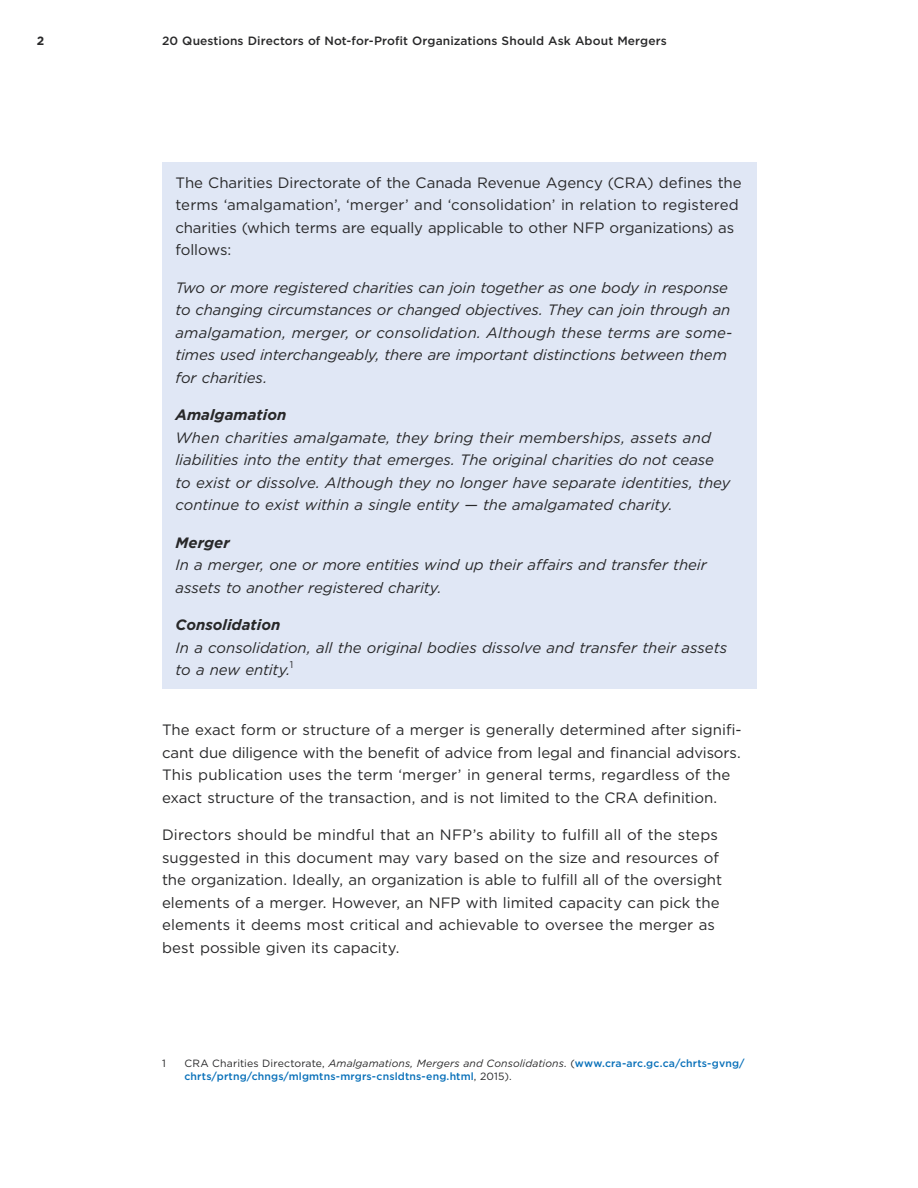
<style>
.page{position:relative;width:918px;height:1188px;background:#fff}
.page>*{position:absolute;margin:0;border:0;box-sizing:border-box;transform-origin:0 0}
.t1{font:15px/22.5px "Gotham";color:#282829}
.t2{font:italic 15px/22.5px "Gotham";letter-spacing:-.005em;color:#282829}
.t3{font:italic 700 15px "Gotham";color:#282829}
.t4{font:500 12px "Gotham";letter-spacing:.01em;color:#282829}
.t5{font:700 12px "Gotham";color:#282829}
.t6{font:500 10.5px/12.6px "Gotham";letter-spacing:.015em;color:#0870b9}
.t7{font:10.5px "Gotham";color:#282829}
.t8{font:9.75px "Gotham";color:#282829}
.s1{font-weight:400;color:#282829}
.s2{font-weight:400;font-style:italic;color:#282829}
</style>
<div class="page">
<div style="left:162px;top:162px;width:594px;height:527px;background:#e0e7f5"></div>
<p class="t5" style="left:37px;top:37px;width:9px">2</p>
<p class="t4" style="left:162px;top:37px;width:506px">20 Questions Directors of Not-for-Profit Organizations Should Ask About Mergers</p>
<p class="t1" style="left:176px;top:172px;width:568px">The Charities Directorate of the Canada Revenue Agency (CRA) defines the terms ‘amalgamation’, ‘merger’ and ‘consolidation’ in relation to registered charities (which terms are equally applicable to other NFP organizations) as follows:</p>
<p class="t2" style="left:176px;top:277px;width:558px">Two or more registered charities can join together as one body in response to changing circumstances or changed objectives. They can join through an amalgamation, merger, or consolidation. Although these terms are some&shy;times used interchangeably, there are important distinctions between them for charities.</p>
<p class="t3" style="left:176px;top:409px;width:112px">Amalgamation</p>
<p class="t2" style="left:176px;top:427px;width:556px">When charities amalgamate, they bring their memberships, assets and liabilities into the entity that emerges. The original charities do not cease to exist or dissolve. Although they no longer have separate identities, they continue to exist within a single entity — the amalgamated charity.</p>
<p class="t3" style="left:176px;top:537px;width:56px">Merger</p>
<p class="t2" style="left:176px;top:555px;width:533px">In a merger, one or more entities wind up their affairs and transfer their assets to another registered charity.</p>
<p class="t3" style="left:176px;top:619px;width:106px">Consolidation</p>
<p class="t2" style="left:176px;top:637px;width:553px">In a consolidation, all the original bodies dissolve and transfer their assets to a new entity.</p>
<p class="t8" style="left:290px;top:660px;width:5px">1</p>
<p class="t1" style="left:162px;top:720px;width:581px">The exact form or structure of a merger is generally determined after signifi&shy;cant due diligence with the benefit of advice from legal and financial advisors.<br>This publication uses the term ‘merger’ in general terms, regardless of the exact structure of the transaction, and is not limited to the CRA definition.</p>
<p class="t1" style="left:162px;top:825px;width:562px">Directors should be mindful that an NFP’s ability to fulfill all of the steps suggested in this document may vary based on the size and resources of the organization. Ideally, an organization is able to fulfill all of the oversight elements of a merger. However, an NFP with limited capacity can pick the elements it deems most critical and achievable to oversee the merger as best possible given its capacity.</p>
<p class="t7" style="left:162px;top:1060px;width:5px">1</p>
<p class="t6" style="left:185px;top:1058px;width:562px"><span class="s1">CRA Charities Directorate,</span> <span class="s2">Amalgamations, Mergers and Consolidations.</span> <span class="s1">(</span>www.cra-arc.gc.ca/chrts-gvng/ chrts/prtng/chngs/mlgmtns-mrgrs-cnsldtns-eng.html<span class="s1">, 2015).</span></p>
</div>
